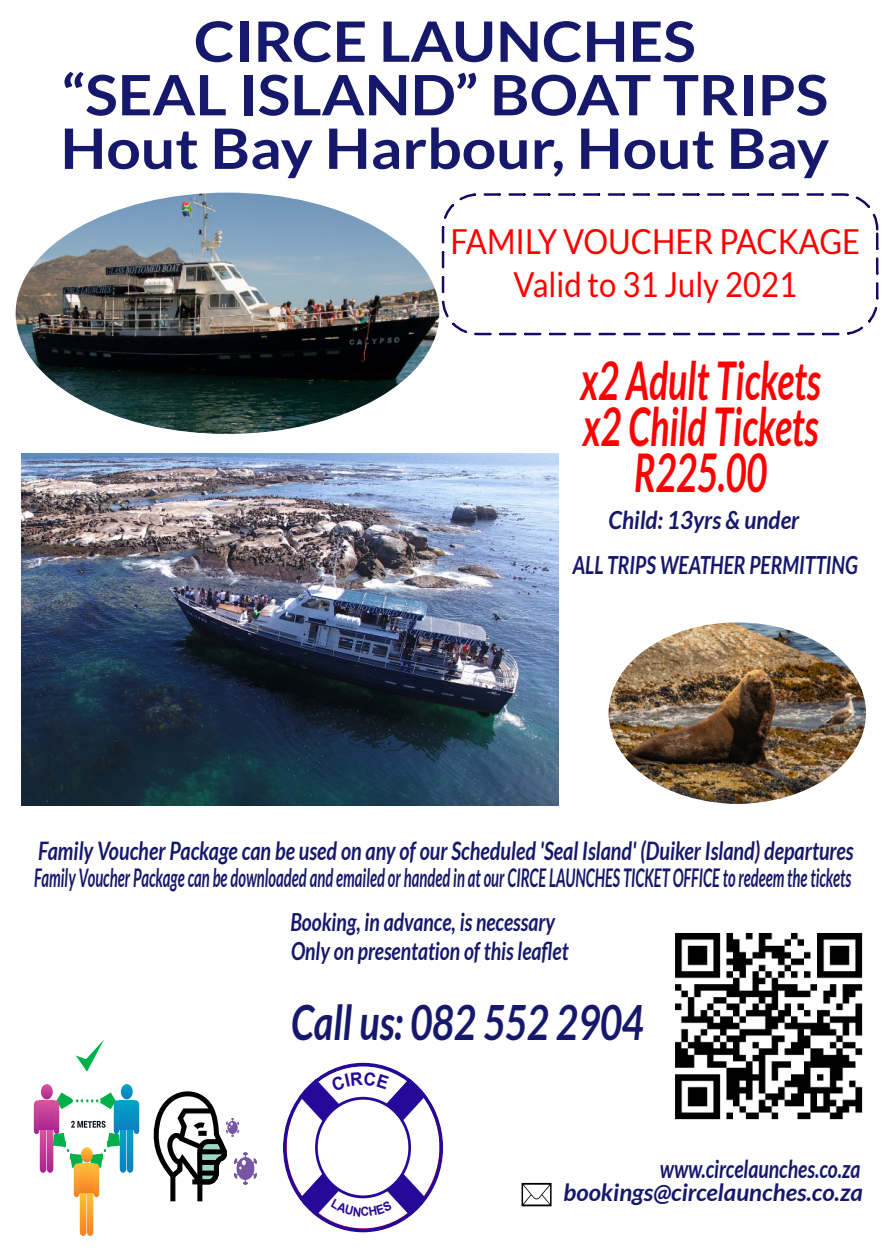
<style>
.page{position:relative;width:894px;height:1260px;background:#fff}
.page>*{position:absolute;margin:0;border:0;box-sizing:border-box;transform-origin:0 0}
.t1{font:700 55.8px/53.4px "Lato";color:#15186b;text-align:center;scale:1.09 1}
.t2{font:italic 700 53.4px/45.9px "Lato";color:#f00;text-align:center;scale:.67 1}
.t3{font:italic 700 48.6px "Lato";color:#15186b;scale:.78 1}
.t4{font:34.5px/42.9px "Lato";color:#f00;text-align:center;scale:.9 1}
.t5{font:italic 700 25.8px "Lato";color:#15186b;scale:.58 1}
.t6{font:italic 700 25.5px "Lato";color:#15186b;scale:.78 1}
.t7{font:italic 700 24.9px "Lato";color:#15186b;scale:.78 1}
.t8{font:italic 700 24.9px/45.9px "Lato";color:#15186b;scale:.9 1}
.t9{font:italic 700 24px "Lato";color:#15186b}
</style>
<div class="page">
<svg style="left:521px;top:1182px;width:30px;height:24px"></svg>
<img style="left:675px;top:933px;width:188px;height:187px">
<svg style="left:76px;top:1039px;width:28px;height:32px"></svg>
<svg style="left:34px;top:1084px;width:105px;height:151px"></svg>
<svg style="left:145px;top:192px;width:112px;height:1010px"></svg>
<img style="left:16px;top:193px;width:423px;height:241px;border-radius:50%">
<img style="left:21px;top:454px;width:537px;height:351px">
<img style="left:608px;top:622px;width:258px;height:181px">
<div style="left:442px;top:193px;width:436px;height:142px;border:2px dashed #1a0962;border-radius:35px"></div>
<svg style="left:283px;top:1062px;width:160px;height:171px"></svg>
<h1 class="t1" style="left:60px;top:18px;width:707px">CIRCE LAUNCHES<br>“SEAL ISLAND” BOAT TRIPS<br>Hout Bay Harbour, Hout Bay</h1>
<h3 class="t4" style="left:450px;top:222px;width:456px">FAMILY VOUCHER PACKAGE<br>Valid to 31 July 2021</h3>
<h2 class="t2" style="left:580px;top:360px;width:360px">x2 Adult Tickets x2 Child Tickets<br>R225.00</h2>
<p class="t8" style="left:572px;top:498px;width:318px;text-indent:36px">Child: 13yrs &amp; under<br>ALL TRIPS WEATHER PERMITTING</p>
<p class="t6" style="left:38px;top:839px;width:1046px">Family Voucher Package can be used on any of our Scheduled 'Seal Island' (Duiker Island) departures</p>
<p class="t5" style="left:34px;top:865px;width:1410px">Family Voucher Package can be downloaded and emailed or handed in at our CIRCE LAUNCHES TICKET OFFICE to redeem the tickets</p>
<p class="t7" style="left:290px;top:911px;width:341px">Booking, in advance, is necessary</p>
<p class="t7" style="left:291px;top:940px;width:357px">Only on presentation of this leaflet</p>
<h3 class="t3" style="left:291px;top:1001px;width:454px">Call us: 082 552 2904</h3>
<p class="t7" style="left:659px;top:1158px;width:259px">www.circelaunches.co.za</p>
<p class="t9" style="left:563px;top:1181px;width:301px">bookings@circelaunches.co.za</p>
</div>
